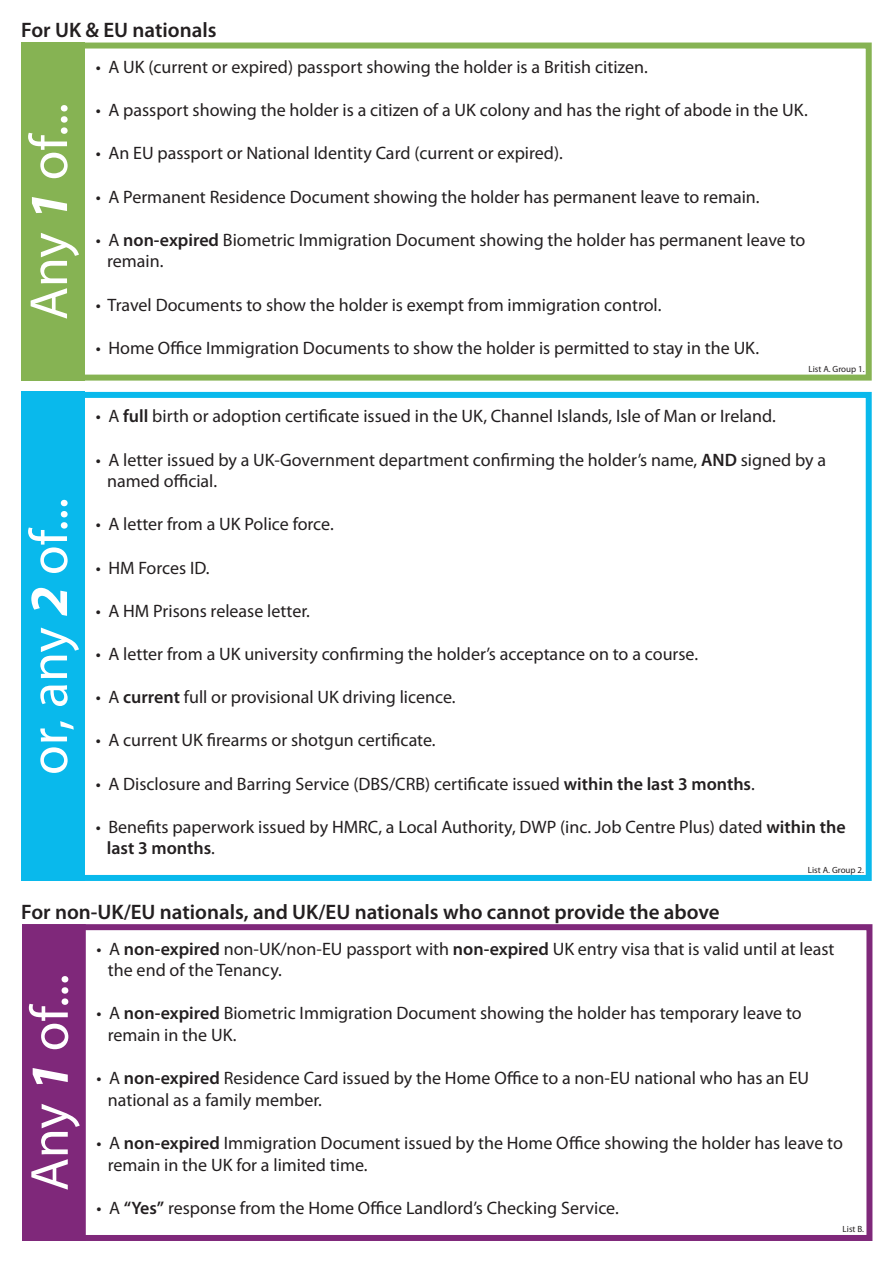
<style>
.page{position:relative;width:893px;height:1263px;background:#fff}
.page>*{position:absolute;margin:0;border:0;box-sizing:border-box;transform-origin:0 0}
.t1{font:54px "Myriad Pro";color:#fff}
.t2{font:600 21px "Myriad Pro";color:#231f20}
.t3{font:18px/21.6px "Myriad Pro";color:#231f20}
.t4{font:9px "Myriad Pro";color:#231f20}
.s1{font-weight:700;font-style:italic}
.s2{font-weight:600}
</style>
<div class="page">
<div style="left:21px;top:43px;width:851px;height:338px;border:6px solid #86b353"></div>
<div style="left:21px;top:43px;width:64px;height:338px;background:#86b353"></div>
<div style="left:21px;top:392px;width:851px;height:489px;border:6px solid #09b9ec"></div>
<div style="left:21px;top:392px;width:64px;height:489px;background:#09b9ec"></div>
<div style="left:22px;top:924px;width:850px;height:317px;border:6px solid #7f287a"></div>
<div style="left:23px;top:925px;width:62px;height:315px;background:#7f287a"></div>
<div style="left:22px;top:924px;width:64px;height:317px;border:2px solid #7f287a"></div>
<p class="t2" style="left:21px;top:17px;width:197px">For UK &amp; EU nationals</p>
<h1 class="t1" style="left:16px;top:320px;width:218px;rotate:-90deg">Any <span class="s1">1</span> of...</h1>
<h1 class="t1" style="left:16px;top:775px;width:279px;rotate:-90deg">or, any <span class="s1">2</span> of...</h1>
<p class="t3" style="left:96px;top:56px;width:554px">• A UK (current or expired) passport showing the holder is a British citizen.</p>
<p class="t3" style="left:96px;top:99px;width:714px">• A passport showing the holder is a citizen of a UK colony and has the right of abode in the UK.</p>
<p class="t3" style="left:96px;top:142px;width:469px">• An EU passport or National Identity Card (current or expired).</p>
<p class="t3" style="left:96px;top:186px;width:665px">• A Permanent Residence Document showing the holder has permanent leave to remain.</p>
<p class="t3" style="left:107px;top:229px;width:700px;text-indent:-11px">• A <span class="s2">non-expired</span> Biometric Immigration Document showing the holder has permanent leave to remain.</p>
<p class="t3" style="left:96px;top:294px;width:567px">• Travel Documents to show the holder is exempt from immigration control.</p>
<p class="t3" style="left:96px;top:337px;width:665px">• Home Office Immigration Documents to show the holder is permitted to stay in the UK.</p>
<p class="t4" style="left:808px;top:364px;width:58px">List A. Group 1.</p>
<p class="t3" style="left:96px;top:405px;width:682px">• A <span class="s2">full</span> birth or adoption certificate issued in the UK, Channel Islands, Isle of Man or Ireland.</p>
<p class="t3" style="left:107px;top:448px;width:721px;text-indent:-11px">• A letter issued by a UK-Government department confirming the holder’s name, <span class="s2">AND</span> signed by a named official.</p>
<p class="t3" style="left:96px;top:513px;width:240px">• A letter from a UK Police force.</p>
<p class="t3" style="left:96px;top:556px;width:115px">• HM Forces ID.</p>
<p class="t3" style="left:96px;top:600px;width:216px">• A HM Prisons release letter.</p>
<p class="t3" style="left:96px;top:643px;width:604px">• A letter from a UK university confirming the holder’s acceptance on to a course.</p>
<p class="t3" style="left:96px;top:686px;width:361px">• A <span class="s2">current</span> full or provisional UK driving licence.</p>
<p class="t3" style="left:96px;top:729px;width:341px">• A current UK firearms or shotgun certificate.</p>
<p class="t3" style="left:96px;top:772px;width:661px">• A Disclosure and Barring Service (DBS/CRB) certificate issued <span class="s2">within the last 3 months</span>.</p>
<p class="t3" style="left:107px;top:816px;width:740px;text-indent:-11px">• Benefits paperwork issued by HMRC, a Local Authority, DWP (inc. Job Centre Plus) dated <span class="s2">within the last 3 months</span>.</p>
<p class="t4" style="left:808px;top:864px;width:58px">List A. Group 2.</p>
<p class="t2" style="left:21px;top:898px;width:700px">For non-UK/EU nationals, and UK/EU nationals who cannot provide the above</p>
<h1 class="t1" style="left:16px;top:1191px;width:218px;rotate:-90deg">Any <span class="s1">1</span> of...</h1>
<p class="t3" style="left:108px;top:937px;width:728px;text-indent:-11px">• A <span class="s2">non-expired</span> non-UK/non-EU passport with <span class="s2">non-expired</span> UK entry visa that is valid until at least the end of the Tenancy.</p>
<p class="t3" style="left:108px;top:1002px;width:695px;text-indent:-11px">• A <span class="s2">non-expired</span> Biometric Immigration Document showing the holder has temporary leave to remain in the UK.</p>
<p class="t3" style="left:108px;top:1067px;width:703px;text-indent:-11px">• A <span class="s2">non-expired</span> Residence Card issued by the Home Office to a non-EU national who has an EU national as a family member.</p>
<p class="t3" style="left:108px;top:1132px;width:736px;text-indent:-11px">• A <span class="s2">non-expired</span> Immigration Document issued by the Home Office showing the holder has leave to remain in the UK for a limited time.</p>
<p class="t3" style="left:96px;top:1197px;width:524px">• A <span class="s2">“Yes”</span> response from the Home Office Landlord’s Checking Service.</p>
<p class="t4" style="left:843px;top:1223px;width:23px">List B.</p>
</div>
